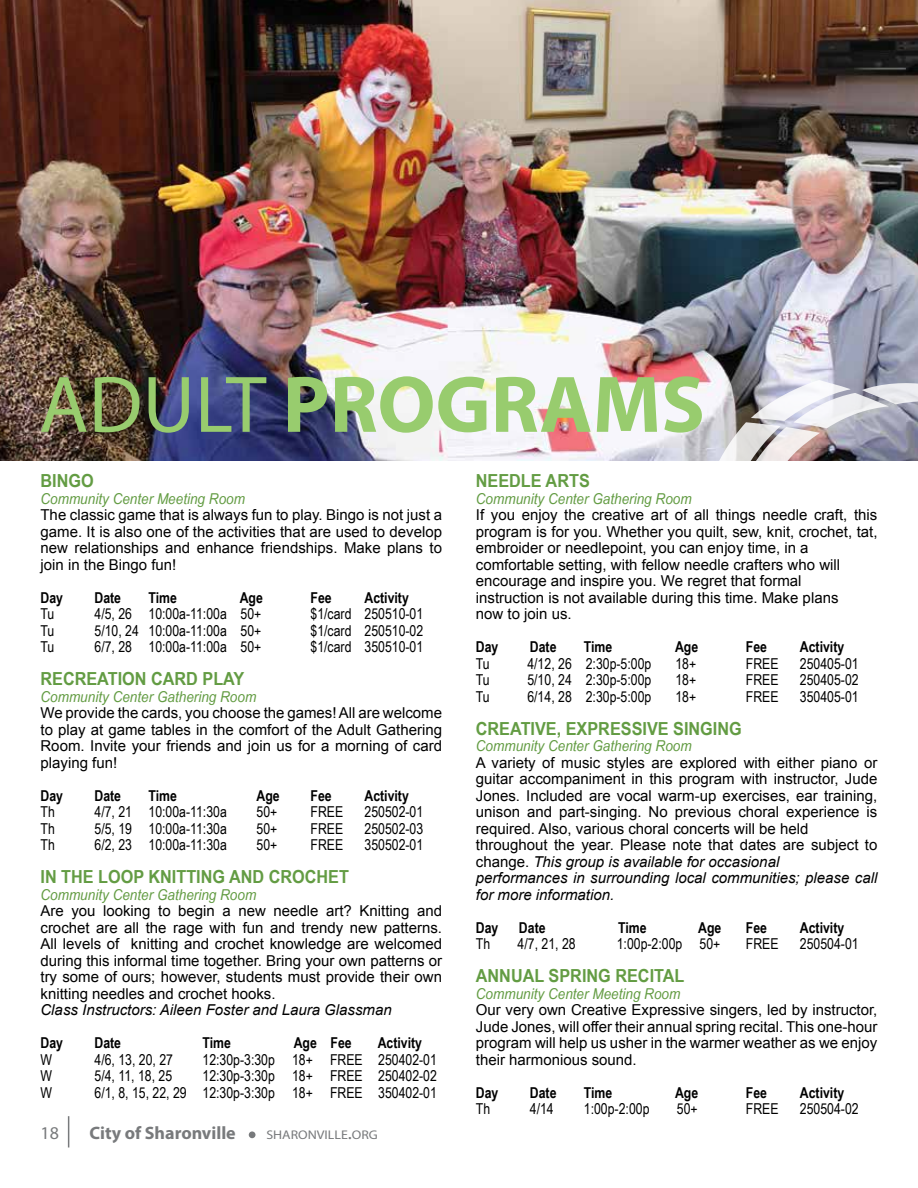
<style>
.page{position:relative;width:918px;height:1188px;background:#fff}
.page>*{position:absolute;margin:0;border:0;box-sizing:border-box;transform-origin:0 0}
.t1{font:700 81px "Myriad Pro";color:#98cc6e}
.t2{font:700 18px "Arial Narrow";color:#639c43;scale:1.1 1}
.t3{font:700 18px "Myriad Pro";color:#787a7c}
.t4{font:18px "Myriad Pro";color:#787a7c}
.t5{font:15px/16.5px "Arial";color:#000;text-align:justify}
.t6{font:15px "Arial Narrow";color:#000}
.t7{font:italic 15px "Arial Narrow";color:#639c43;scale:1.1 1}
.t8{font:700 15px "Arial Narrow";color:#000}
.t9{font:italic 15px "Arial";color:#000}
.t10{font:12.6px "Myriad Pro";color:#787a7c;scale:1.1 1}
.s1{font-weight:400}
.s2{font-size:18px}
.s3{font-style:italic}
</style>
<div class="page">
<img style="left:0;top:0;width:918px;height:460px">
<svg style="left:708px;top:380px;width:210px;height:81px"></svg>
<hr style="left:68px;top:1116px;width:1px;height:31px;background:#787a7c">
<div style="left:249px;top:1131px;width:7px;height:7px;background:#787a7c;border-radius:50%"></div>
<h1 class="t1" style="left:39px;top:352px;width:667px"><span class="s1">ADULT</span> PROGRAMS</h1>
<p class="t2" style="left:40px;top:467px;width:50px">BINGO</p>
<p class="t7" style="left:40px;top:488px;width:187px">Community Center Meeting Room</p>
<p class="t5" style="left:40px;top:507px;width:403px">The classic game that is always fun to play. Bingo is not just a game. It is also one of the activities that are used to develop new relationships and enhance friendships. Make plans to join in the Bingo fun!</p>
<p class="t8" style="left:40px;top:586px;width:24px">Day</p>
<p class="t8" style="left:94px;top:586px;width:28px">Date</p>
<p class="t8" style="left:148px;top:586px;width:30px">Time</p>
<p class="t8" style="left:240px;top:586px;width:25px">Age</p>
<p class="t8" style="left:310px;top:586px;width:23px">Fee</p>
<p class="t8" style="left:364px;top:586px;width:46px">Activity</p>
<p class="t6" style="left:40px;top:603px;width:15px">Tu</p>
<p class="t6" style="left:94px;top:603px;width:168px">4/5, 26 10:00a-11:00a 50+</p>
<p class="t6" style="left:310px;top:603px;width:114px">$1/card 250510-01</p>
<p class="t6" style="left:40px;top:620px;width:15px">Tu</p>
<p class="t6" style="left:94px;top:620px;width:168px">5/10, 24 10:00a-11:00a 50+</p>
<p class="t6" style="left:310px;top:620px;width:114px">$1/card 250510-02</p>
<p class="t6" style="left:40px;top:636px;width:15px">Tu</p>
<p class="t6" style="left:94px;top:636px;width:168px">6/7, 28 10:00a-11:00a 50+</p>
<p class="t6" style="left:310px;top:636px;width:114px">$1/card 350510-01</p>
<p class="t2" style="left:40px;top:665px;width:187px">RECREATION CARD PLAY</p>
<p class="t7" style="left:40px;top:686px;width:198px">Community Center Gathering Room</p>
<p class="t5" style="left:40px;top:705px;width:403px">We provide the cards, you choose the games! All are welcome to play at game tables in the comfort of the Adult Gathering Room. Invite your friends and join us for a morning of card playing fun!</p>
<p class="t8" style="left:40px;top:784px;width:24px">Day</p>
<p class="t8" style="left:94px;top:784px;width:28px">Date</p>
<p class="t8" style="left:148px;top:784px;width:30px">Time</p>
<p class="t8" style="left:256px;top:784px;width:25px">Age</p>
<p class="t8" style="left:310px;top:784px;width:23px">Fee</p>
<p class="t8" style="left:364px;top:784px;width:46px">Activity</p>
<p class="t6" style="left:40px;top:801px;width:16px">Th</p>
<p class="t6" style="left:94px;top:801px;width:134px">4/7, 21 10:00a-11:30a</p>
<p class="t6" style="left:256px;top:801px;width:22px">50+</p>
<p class="t6" style="left:310px;top:801px;width:34px">FREE</p>
<p class="t6" style="left:364px;top:801px;width:60px">250502-01</p>
<p class="t6" style="left:40px;top:818px;width:16px">Th</p>
<p class="t6" style="left:94px;top:818px;width:134px">5/5, 19 10:00a-11:30a</p>
<p class="t6" style="left:256px;top:818px;width:22px">50+</p>
<p class="t6" style="left:310px;top:818px;width:34px">FREE</p>
<p class="t6" style="left:364px;top:818px;width:60px">250502-03</p>
<p class="t6" style="left:40px;top:834px;width:16px">Th</p>
<p class="t6" style="left:94px;top:834px;width:134px">6/2, 23 10:00a-11:30a</p>
<p class="t6" style="left:256px;top:834px;width:22px">50+</p>
<p class="t6" style="left:310px;top:834px;width:34px">FREE</p>
<p class="t6" style="left:364px;top:834px;width:60px">350502-01</p>
<p class="t2" style="left:40px;top:863px;width:282px">IN THE LOOP KNITTING AND CROCHET</p>
<p class="t7" style="left:40px;top:884px;width:198px">Community Center Gathering Room</p>
<p class="t5" style="left:40px;top:903px;width:403px">Are you looking to begin a new needle art? Knitting and crochet are all the rage with fun and trendy new patterns.<br>All levels of knitting and crochet knowledge are welcomed during this informal time together. Bring your own patterns or try some of ours; however, students must provide their own knitting needles and crochet hooks.</p>
<p class="t9" style="left:40px;top:1000px;width:353px">Class Instructors: Aileen Foster and Laura Glassman</p>
<p class="t8" style="left:40px;top:1032px;width:24px">Day</p>
<p class="t8" style="left:94px;top:1032px;width:28px">Date</p>
<p class="t8" style="left:202px;top:1032px;width:30px">Time</p>
<p class="t8" style="left:294px;top:1032px;width:60px">Age Fee</p>
<p class="t8" style="left:378px;top:1032px;width:46px">Activity</p>
<p class="t6" style="left:40px;top:1049px;width:13px">W</p>
<p class="t6" style="left:94px;top:1049px;width:80px">4/6, 13, 20, 27</p>
<p class="t6" style="left:202px;top:1049px;width:236px">12:30p-3:30p 18+ FREE 250402-01</p>
<p class="t6" style="left:40px;top:1065px;width:13px">W</p>
<p class="t6" style="left:94px;top:1065px;width:79px">5/4, 11, 18, 25</p>
<p class="t6" style="left:202px;top:1065px;width:236px">12:30p-3:30p 18+ FREE 250402-02</p>
<p class="t6" style="left:40px;top:1082px;width:13px">W</p>
<p class="t6" style="left:94px;top:1082px;width:344px">6/1, 8, 15, 22, 29 12:30p-3:30p 18+ FREE 350402-01</p>
<p class="t4" style="left:40px;top:1122px;width:20px">18</p>
<p class="t3" style="left:89px;top:1121px;width:148px">City of Sharonville</p>
<p class="t10" style="left:266px;top:1127px;width:103px">SHARONVILLE<span class="s2">.</span>ORG</p>
<p class="t2" style="left:476px;top:467px;width:105px">NEEDLE ARTS</p>
<p class="t7" style="left:476px;top:488px;width:198px">Community Center Gathering Room</p>
<p class="t5" style="left:476px;top:507px;width:403px;text-align:left">If you enjoy the creative art of all things needle craft, this program is for you. Whether you quilt, sew, knit, crochet, tat, embroider or needlepoint, you can enjoy time, in a comfortable setting, with fellow needle crafters who will encourage and inspire you. We regret that formal<br>instruction is not available during this time. Make plans<br>now to join us.</p>
<p class="t8" style="left:476px;top:636px;width:24px">Day</p>
<p class="t8" style="left:530px;top:636px;width:28px">Date</p>
<p class="t8" style="left:584px;top:636px;width:30px">Time</p>
<p class="t8" style="left:675px;top:636px;width:25px">Age</p>
<p class="t8" style="left:746px;top:636px;width:23px">Fee</p>
<p class="t8" style="left:800px;top:636px;width:46px">Activity</p>
<p class="t6" style="left:476px;top:653px;width:15px">Tu</p>
<p class="t6" style="left:527px;top:653px;width:126px">4/12, 26 2:30p-5:00p</p>
<p class="t6" style="left:675px;top:653px;width:22px">18+</p>
<p class="t6" style="left:746px;top:653px;width:34px">FREE</p>
<p class="t6" style="left:800px;top:653px;width:60px">250405-01</p>
<p class="t6" style="left:476px;top:669px;width:15px">Tu</p>
<p class="t6" style="left:527px;top:669px;width:126px">5/10, 24 2:30p-5:00p</p>
<p class="t6" style="left:675px;top:669px;width:22px">18+</p>
<p class="t6" style="left:746px;top:669px;width:34px">FREE</p>
<p class="t6" style="left:800px;top:669px;width:60px">250405-02</p>
<p class="t6" style="left:476px;top:686px;width:15px">Tu</p>
<p class="t6" style="left:527px;top:686px;width:126px">6/14, 28 2:30p-5:00p</p>
<p class="t6" style="left:675px;top:686px;width:22px">18+</p>
<p class="t6" style="left:746px;top:686px;width:34px">FREE</p>
<p class="t6" style="left:800px;top:686px;width:60px">350405-01</p>
<p class="t2" style="left:476px;top:715px;width:243px">CREATIVE, EXPRESSIVE SINGING</p>
<p class="t7" style="left:476px;top:736px;width:198px">Community Center Gathering Room</p>
<p class="t5" style="left:476px;top:754px;width:403px;text-align:left">A variety of music styles are explored with either piano or guitar accompaniment in this program with instructor, Jude Jones. Included are vocal warm-up exercises, ear training, unison and part-singing. No previous choral experience is required. Also, various choral concerts will be held throughout the year. Please note that dates are subject to change. <span class="s3">This group is available for occasional<br>performances in surrounding local communities; please call for more information.</span></p>
<p class="t8" style="left:476px;top:916px;width:24px">Day</p>
<p class="t8" style="left:519px;top:916px;width:28px">Date</p>
<p class="t8" style="left:618px;top:916px;width:30px">Time</p>
<p class="t8" style="left:698px;top:916px;width:25px">Age</p>
<p class="t8" style="left:746px;top:916px;width:23px">Fee</p>
<p class="t8" style="left:800px;top:916px;width:46px">Activity</p>
<p class="t6" style="left:476px;top:933px;width:16px">Th</p>
<p class="t6" style="left:518px;top:933px;width:60px">4/7, 21, 28</p>
<p class="t6" style="left:617px;top:933px;width:105px">1:00p-2:00p 50+</p>
<p class="t6" style="left:746px;top:933px;width:34px">FREE</p>
<p class="t6" style="left:800px;top:933px;width:60px">250504-01</p>
<p class="t2" style="left:476px;top:962px;width:191px">ANNUAL SPRING RECITAL</p>
<p class="t7" style="left:476px;top:983px;width:187px">Community Center Meeting Room</p>
<p class="t5" style="left:476px;top:1002px;width:403px">Our very own Creative Expressive singers, led by instructor, Jude Jones, will offer their annual spring recital. This one-hour program will help us usher in the warmer weather as we enjoy their harmonious sound.</p>
<p class="t8" style="left:476px;top:1081px;width:24px">Day</p>
<p class="t8" style="left:530px;top:1081px;width:28px">Date</p>
<p class="t8" style="left:584px;top:1081px;width:30px">Time</p>
<p class="t8" style="left:675px;top:1081px;width:25px">Age</p>
<p class="t8" style="left:746px;top:1081px;width:23px">Fee</p>
<p class="t8" style="left:800px;top:1081px;width:46px">Activity</p>
<p class="t6" style="left:476px;top:1098px;width:16px">Th</p>
<p class="t6" style="left:530px;top:1098px;width:25px">4/14</p>
<p class="t6" style="left:584px;top:1098px;width:67px">1:00p-2:00p</p>
<p class="t6" style="left:677px;top:1098px;width:22px">50+</p>
<p class="t6" style="left:746px;top:1098px;width:34px">FREE</p>
<p class="t6" style="left:800px;top:1098px;width:60px">250504-02</p>
</div>
